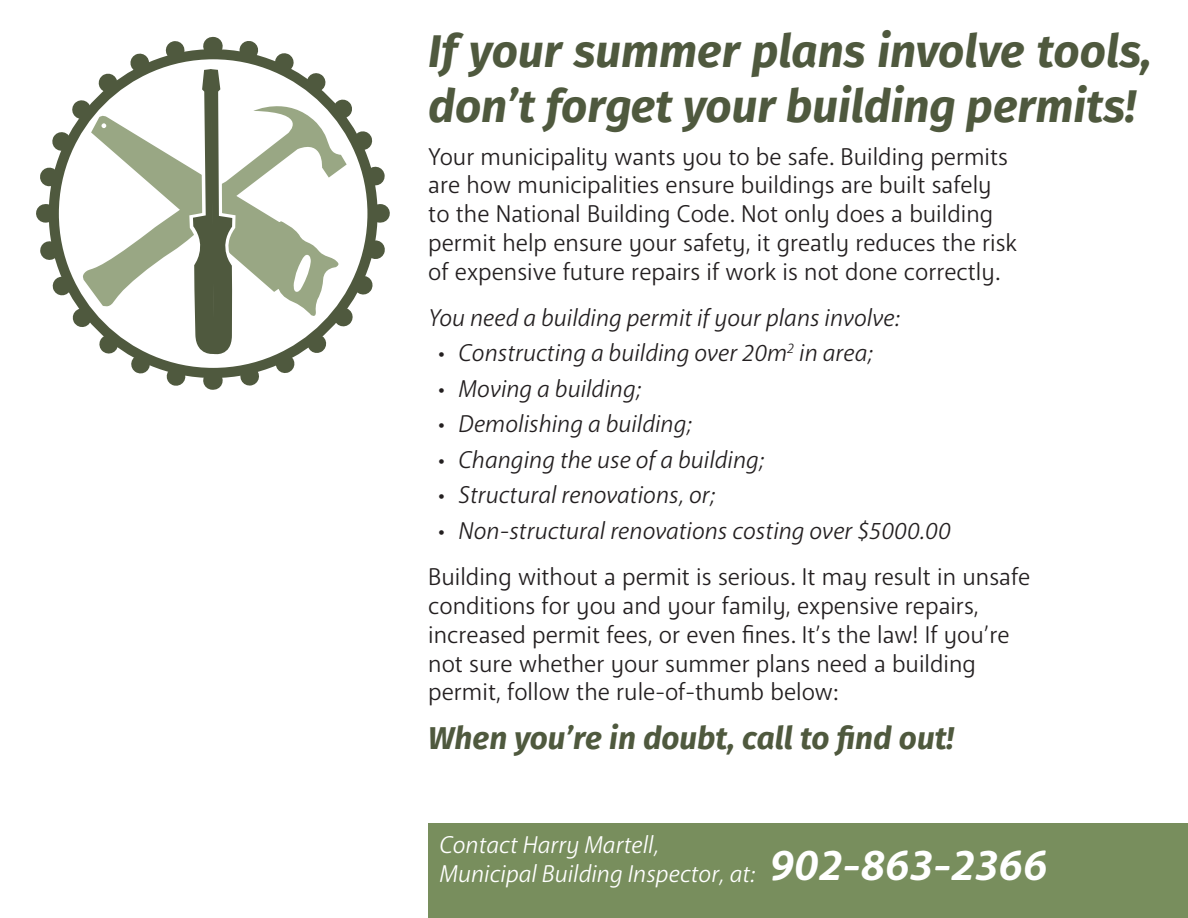
<style>
.page{position:relative;width:1188px;height:918px;background:#fff}
.page>*{position:absolute;margin:0;border:0;box-sizing:border-box;transform-origin:0 0}
.t1{font:italic 700 45.75px "Fira Sans";color:#4f593e}
.t2{font:italic 700 43.5px "Anago";color:#fff}
.t3{font:italic 700 31.5px "Fira Sans";color:#4f593e}
.t4{font:24px/28.8px "Anago";color:#231f20}
.t5{font:italic 24px "Anago";color:#231f20}
.t6{font:italic 24px "Anago";color:#fff}
.s1{font-style:normal}
</style>
<div class="page">
<svg style="left:36px;top:36px;width:354px;height:354px"></svg>
<div style="left:428px;top:824px;width:760px;height:94px;background:#788e5d"></div>
<p class="t1" style="left:428px;top:19px;width:725px">If your summer plans involve tools,</p>
<p class="t1" style="left:428px;top:74px;width:709px">don’t forget your building permits!</p>
<p class="t4" style="left:428px;top:142px;width:590px">Your municipality wants you to be safe. Building permits are how municipalities ensure buildings are built safely to the National Building Code. Not only does a building permit help ensure your safety, it greatly reduces the risk of expensive future repairs if work is not done correctly.</p>
<p class="t5" style="left:428px;top:302px;width:473px">You need a building permit if your plans involve:</p>
<p class="t5" style="left:438px;top:338px;width:436px"><span class="s1">•</span> Constructing a building over 20m<sup>2</sup> in area;</p>
<p class="t5" style="left:438px;top:373px;width:204px"><span class="s1">•</span> Moving a building;</p>
<p class="t5" style="left:438px;top:409px;width:255px"><span class="s1">•</span> Demolishing a building;</p>
<p class="t5" style="left:438px;top:444px;width:327px"><span class="s1">•</span> Changing the use of a building;</p>
<p class="t5" style="left:438px;top:480px;width:278px"><span class="s1">•</span> Structural renovations, or;</p>
<p class="t5" style="left:438px;top:515px;width:514px"><span class="s1">•</span> Non-structural renovations costing over $5000.00</p>
<p class="t4" style="left:428px;top:563px;width:604px">Building without a permit is serious. It may result in unsafe conditions for you and your family, expensive repairs, increased permit fees, or even fines. It’s the law! If you’re not sure whether your summer plans need a building permit, follow the rule-of-thumb below:</p>
<p class="t3" style="left:428px;top:716px;width:527px">When you’re in doubt, call to find out!</p>
<p class="t6" style="left:439px;top:829px;width:221px">Contact Harry Martell,</p>
<p class="t6" style="left:439px;top:858px;width:317px">Municipal Building Inspector, at:</p>
<p class="t2" style="left:769px;top:838px;width:280px">902-863-2366</p>
</div>
